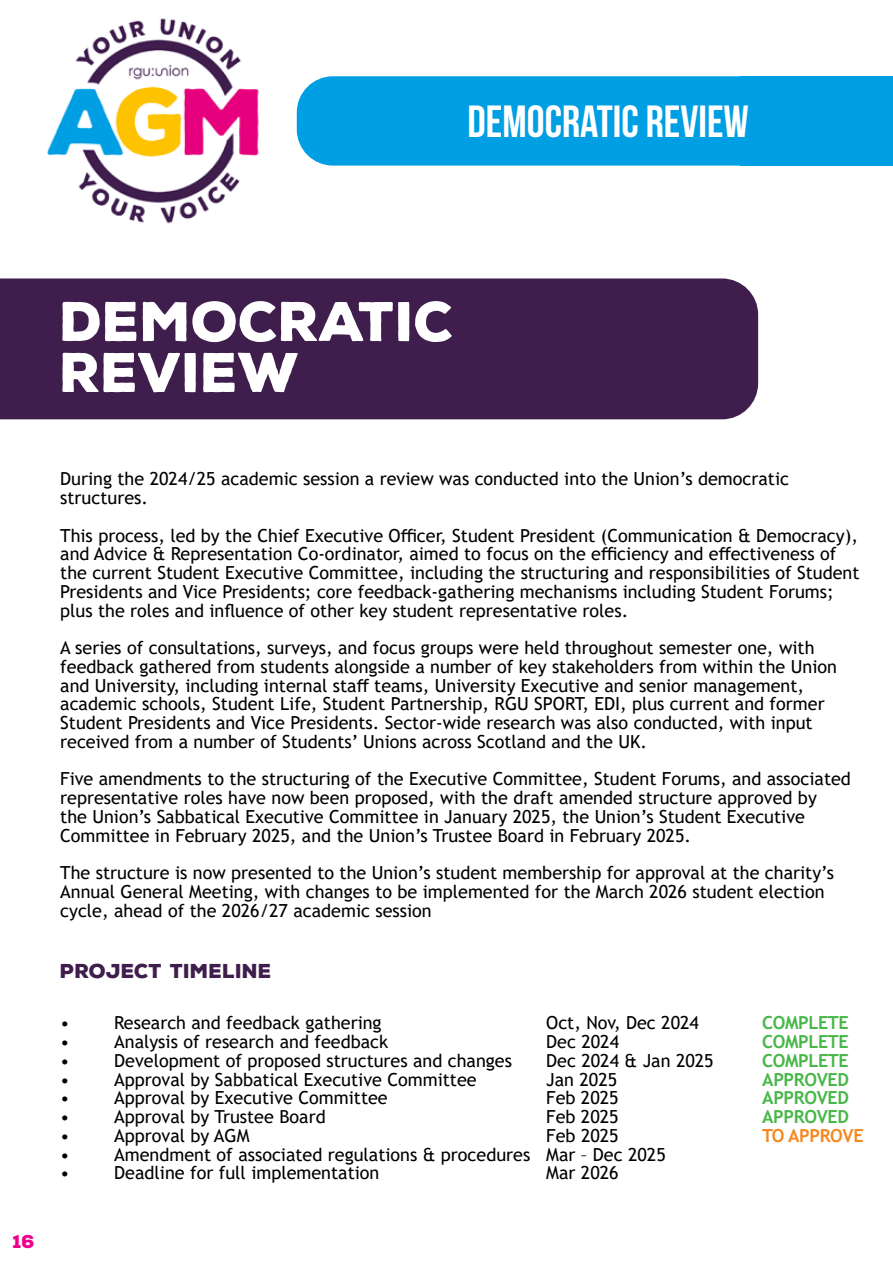
<style>
.page{position:relative;width:893px;height:1263px;background:#fff}
.page>*{position:absolute;margin:0;border:0;box-sizing:border-box;transform-origin:0 0}
.t1{font:900 54px/51px "Nexa Rust Sans";color:#fff}
.t2{font:700 45px "Bebas Neue";color:#fff}
.t3{font:900 19.5px "Nexa Rust Sans";color:#3f1e4d}
.t4{font:18px/18.8px "Trebuchet MS";color:#000}
.t5{font:700 18px "Trebuchet MS";letter-spacing:-.02em;color:#48b749}
.t6{font:700 18px "Trebuchet MS";letter-spacing:-.02em;color:#f6871f}
.t7{font:900 18px "Nexa Rust Sans";color:#ec008c}
</style>
<div class="page">
<div style="left:740px;top:76px;width:153px;height:90px;background:#009fe3"></div>
<img style="left:47px;top:18px;width:212px;height:206px">
<div style="left:297px;top:76px;width:584px;height:90px;background:#009fe3;border-radius:36px"></div>
<div style="left:0;top:278px;width:758px;height:141px;background:#3f1e4d"></div>
<h2 class="t2" style="left:468px;top:96px;width:283px">DEMOCRATIC REVIEW</h2>
<h1 class="t1" style="left:60px;top:297px;width:395px">DEMOCRATIC<br>REVIEW</h1>
<p class="t7" style="left:13px;top:1229px;width:24px">16</p>
<p class="t4" style="left:60px;top:469px;width:730px">During the 2024/25 academic session a review was conducted into the Union’s democratic structures.</p>
<p class="t4" style="left:60px;top:526px;width:801px">This process, led by the Chief Executive Officer, Student President (Communication &amp; Democracy), and Advice &amp; Representation Co-ordinator, aimed to focus on the efficiency and effectiveness of the current Student Executive Committee, including the structuring and responsibilities of Student Presidents and Vice Presidents; core feedback-gathering mechanisms including Student Forums; plus the roles and influence of other key student representative roles.</p>
<p class="t4" style="left:60px;top:638px;width:778px">A series of consultations, surveys, and focus groups were held throughout semester one, with feedback gathered from students alongside a number of key stakeholders from within the Union and University, including internal staff teams, University Executive and senior management, academic schools, Student Life, Student Partnership, RGU SPORT, EDI, plus current and former Student Presidents and Vice Presidents. Sector-wide research was also conducted, with input received from a number of Students’ Unions across Scotland and the UK.</p>
<p class="t4" style="left:60px;top:769px;width:792px">Five amendments to the structuring of the Executive Committee, Student Forums, and associated representative roles have now been proposed, with the draft amended structure approved by<br>the Union’s Sabbatical Executive Committee in January 2025, the Union’s Student Executive Committee in February 2025, and the Union’s Trustee Board in February 2025.</p>
<p class="t4" style="left:60px;top:863px;width:775px">The structure is now presented to the Union’s student membership for approval at the charity’s<br>Annual General Meeting, with changes to be implemented for the March 2026 student election cycle, ahead of the 2026/27 academic session</p>
<p class="t3" style="left:60px;top:957px;width:213px">PROJECT TIMELINE</p>
<p class="t4" style="left:60px;top:1013px;width:11px">•</p>
<p class="t4" style="left:114px;top:1013px;width:269px">Research and feedback gathering</p>
<p class="t4" style="left:546px;top:1013px;width:154px">Oct, Nov, Dec 2024</p>
<p class="t5" style="left:762px;top:1011px;width:88px">COMPLETE</p>
<p class="t4" style="left:60px;top:1032px;width:11px">•</p>
<p class="t4" style="left:114px;top:1032px;width:275px">Analysis of research and feedback</p>
<p class="t4" style="left:546px;top:1032px;width:74px">Dec 2024</p>
<p class="t5" style="left:762px;top:1030px;width:88px">COMPLETE</p>
<p class="t4" style="left:60px;top:1051px;width:11px">•</p>
<p class="t4" style="left:114px;top:1051px;width:399px">Development of proposed structures and changes</p>
<p class="t4" style="left:546px;top:1051px;width:169px">Dec 2024 &amp; Jan 2025</p>
<p class="t5" style="left:762px;top:1049px;width:88px">COMPLETE</p>
<p class="t4" style="left:60px;top:1069px;width:11px">•</p>
<p class="t4" style="left:114px;top:1069px;width:364px">Approval by Sabbatical Executive Committee</p>
<p class="t4" style="left:546px;top:1069px;width:73px">Jan 2025</p>
<p class="t5" style="left:762px;top:1068px;width:88px">APPROVED</p>
<p class="t4" style="left:60px;top:1088px;width:11px">•</p>
<p class="t4" style="left:114px;top:1088px;width:275px">Approval by Executive Committee</p>
<p class="t4" style="left:546px;top:1088px;width:74px">Feb 2025</p>
<p class="t5" style="left:762px;top:1086px;width:88px">APPROVED</p>
<p class="t4" style="left:60px;top:1107px;width:11px">•</p>
<p class="t4" style="left:114px;top:1107px;width:213px">Approval by Trustee Board</p>
<p class="t4" style="left:546px;top:1107px;width:74px">Feb 2025</p>
<p class="t5" style="left:762px;top:1105px;width:88px">APPROVED</p>
<p class="t4" style="left:60px;top:1126px;width:11px">•</p>
<p class="t4" style="left:114px;top:1126px;width:137px">Approval by AGM</p>
<p class="t4" style="left:546px;top:1126px;width:74px">Feb 2025</p>
<p class="t6" style="left:762px;top:1124px;width:103px">TO APPROVE</p>
<p class="t4" style="left:60px;top:1145px;width:11px">•</p>
<p class="t4" style="left:114px;top:1145px;width:553px">Amendment of associated regulations &amp; procedures Mar – Dec 2025</p>
<p class="t4" style="left:60px;top:1163px;width:11px">•</p>
<p class="t4" style="left:114px;top:1163px;width:267px">Deadline for full implementation</p>
<p class="t4" style="left:546px;top:1163px;width:74px">Mar 2026</p>
</div>
